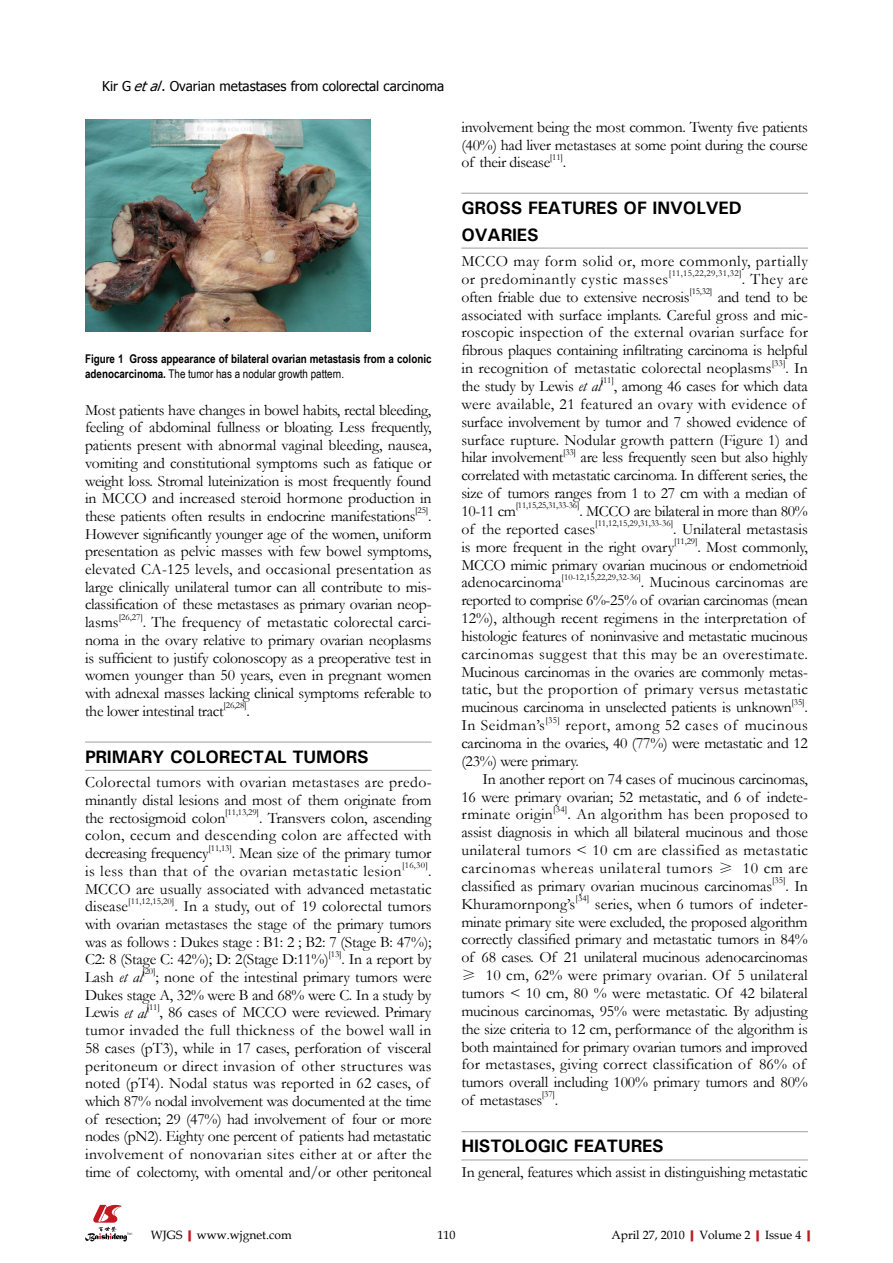
<style>
.page{position:relative;width:893px;height:1263px;background:#fff}
.page>*{position:absolute;margin:0;border:0;box-sizing:border-box;transform-origin:0 0}
.t1{font:700 18px/27px "Univers";letter-spacing:-.01em;color:#000}
.t2{font:15.75px/17.9px "Garamond";letter-spacing:-.015em;color:#000;text-align:justify}
.t3{font:15.75px/17.7px "Garamond";letter-spacing:.03em;color:#000}
.t4{font:15.75px "Garamond";letter-spacing:.01em;color:#000}
.t5{font:15.75px "Garamond";letter-spacing:.035em;color:#000}
.t6{font:13.5px "Tahoma";color:#000}
.t7{font:700 12px/15px "Arial Narrow";color:#000}
.t8{font:12px "Book Antiqua";color:#000}
.t9{font:9.15px "Garamond";color:#000}
.t10{font:9.15px "Garamond";letter-spacing:.035em;color:#000}
.t11{font:9.15px "Garamond";letter-spacing:-.02em;color:#000}
.s1{font-style:italic}
.s2{font-weight:400}
.s3{font-family:"Sim Sun";font-size:14.25px}
.s4{font-weight:700;color:#c01920}
</style>
<div class="page">
<svg style="left:85px;top:1205px;width:48px;height:36px"></svg>
<img style="left:85px;top:119px;width:286px;height:212px">
<hr style="left:461px;top:193px;width:347px;height:1px;background:#9f9fa0">
<hr style="left:461px;top:248px;width:347px;height:1px;background:#9f9fa0">
<hr style="left:85px;top:742px;width:347px;height:1px;background:#9f9fa0">
<hr style="left:85px;top:770px;width:347px;height:1px;background:#9f9fa0">
<hr style="left:461px;top:1131px;width:347px;height:1px;background:#9f9fa0">
<hr style="left:461px;top:1160px;width:347px;height:1px;background:#9f9fa0">
<p class="t6" style="left:102px;top:77px;width:344px">Kir G <span class="s1">etal</span>. Ovarian metastases from colorectal carcinoma</p>
<p class="t7" style="left:85px;top:351px;width:348px">Figure 1 Gross appearance of bilateral ovarian metastasis from a colonic adenocarcinoma. <span class="s2">The tumor has a nodular growth pattern.</span></p>
<p class="t2" style="left:85px;top:400px;width:348px">Most patients have changes in bowel habits, rectal bleeding, feeling of abdominal fullness or bloating. Less frequently, patients present with abnormal vaginal bleeding, nausea, vomiting and constitutional symptoms such as fatique or weight loss. Stromal luteinization is most frequently found in MCCO and increased steroid hormone production in these patients often results in endocrine manifestations</p>
<p class="t9" style="left:415px;top:504px;width:15px">[25]</p>
<p class="t2" style="left:85px;top:507px;width:348px;text-indent:343px">.<br>However significantly younger age of the women, uniform presentation as pelvic masses with few bowel symptoms, elevated CA-125 levels, and occasional presentation as large clinically unilateral tumor can all contribute to mis&shy;classification of these metastases as primary ovarian neop&shy;lasms</p>
<p class="t9" style="left:119px;top:610px;width:26px">[26,27]</p>
<p class="t2" style="left:85px;top:613px;width:348px;text-indent:58px">. The frequency of metastatic colorectal carci&shy;noma in the ovary relative to primary ovarian neoplasms is sufficient to justify colonoscopy as a preoperative test in women younger than 50 years, even in pregnant women with adnexal masses lacking clinical symptoms referable to the lower intestinal tract</p>
<p class="t9" style="left:224px;top:699px;width:25px">[26,28]</p>
<p class="t2" style="left:246px;top:701px;width:5px">.</p>
<p class="t1" style="left:85px;top:743px;width:285px">PRIMARY COLORECTAL TUMORS</p>
<p class="t2" style="left:85px;top:773px;width:348px">Colorectal tumors with ovarian metastases are predo&shy;minantly distal lesions and most of them originate from the rectosigmoid colon</p>
<p class="t9" style="left:225px;top:806px;width:35px">[11,13,29]</p>
<p class="t2" style="left:85px;top:808px;width:348px;text-indent:174px">. Transvers colon, ascending colon, cecum and descending colon are affected with decreasing frequency</p>
<p class="t9" style="left:209px;top:841px;width:25px">[11,13]</p>
<p class="t3" style="left:85px;top:844px;width:348px;text-indent:147px">. Mean size of the primary tumor is less than that of the ovarian metastatic lesion</p>
<p class="t9" style="left:402px;top:859px;width:27px">[16,30]</p>
<p class="t2" style="left:85px;top:862px;width:348px;text-indent:343px">.<br>MCCO are usually associated with advanced metastatic disease</p>
<p class="t9" style="left:128px;top:895px;width:48px">[11,12,15,20]</p>
<p class="t2" style="left:85px;top:897px;width:348px;text-indent:89px">. In a study, out of 19 colorectal tumors with ovarian metastases the stage of the primary tumors was as follows : Dukes stage : B1: 2 ; B2: 7 (Stage B: 47%); C2: 8 (Stage C: 42%); D: 2(Stage D:11%)</p>
<p class="t9" style="left:329px;top:948px;width:15px">[13]</p>
<p class="t2" style="left:342px;top:950px;width:91px">. In a report by</p>
<p class="t2" style="left:85px;top:968px;width:59px">Lash <span class="s1">et al</span></p>
<p class="t9" style="left:142px;top:965px;width:15px">[20]</p>
<p class="t2" style="left:85px;top:968px;width:348px;text-indent:71px">; none of the intestinal primary tumors were Dukes stage A, 32% were B and 68% were C. In a study by Lewis <span class="s1">et al</span></p>
<p class="t9" style="left:147px;top:1001px;width:15px">[11]</p>
<p class="t2" style="left:85px;top:1003px;width:348px;text-align:left;text-indent:75px">, 86 cases of MCCO were reviewed. Primary tumor invaded the full thickness of the bowel wall in 58 cases (pT3), while in 17 cases, perforation of visceral peritoneum or direct invasion of other structures was noted (pT4). Nodal status was reported in 62 cases, of which 87% nodal involvement was documented at the time of resection; 29 (47%) had involvement of four or more nodes (pN2). Eighty one percent of patients had metastatic involvement of nonovarian sites either at or after the time of colectomy, with omental and/or other peritoneal</p>
<p class="t2" style="left:461px;top:118px;width:348px">involvement being the most common. Twenty five patients (40%) had liver metastases at some point during the course of their disease</p>
<p class="t9" style="left:550px;top:151px;width:15px">[11]</p>
<p class="t2" style="left:563px;top:153px;width:5px">.</p>
<p class="t1" style="left:461px;top:194px;width:282px">GROSS FEATURES OF INVOLVED<br>OVARIES</p>
<p class="t3" style="left:461px;top:252px;width:348px">MCCO may form solid or, more commonly, partially or predominantly cystic masses</p>
<p class="t10" style="left:669px;top:267px;width:74px">[11,15,22,29,31,32]</p>
<p class="t2" style="left:742px;top:270px;width:68px">. They are</p>
<p class="t2" style="left:461px;top:287px;width:230px">often friable due to extensive necrosis</p>
<p class="t9" style="left:689px;top:285px;width:25px">[15,32]</p>
<p class="t2" style="left:461px;top:287px;width:348px;text-indent:256px">and tend to be associated with surface implants. Careful gross and mic&shy;roscopic inspection of the external ovarian surface for fibrous plaques containing infiltrating carcinoma is helpful in recognition of metastatic colorectal neoplasms</p>
<p class="t9" style="left:772px;top:356px;width:15px">[33]</p>
<p class="t2" style="left:785px;top:359px;width:24px">. In</p>
<p class="t2" style="left:461px;top:377px;width:141px">the study by Lewis <span class="s1">et al</span></p>
<p class="t9" style="left:601px;top:374px;width:15px">[11]</p>
<p class="t2" style="left:461px;top:377px;width:348px;text-align:left;text-indent:152px">, among 46 cases for which data were available, 21 featured an ovary with evidence of surface involvement by tumor and 7 showed evidence of surface rupture. Nodular growth pattern (Figure 1) and hilar involvement</p>
<p class="t9" style="left:563px;top:446px;width:15px">[33]</p>
<p class="t2" style="left:461px;top:448px;width:348px;text-align:left;text-indent:119px">are less frequently seen but also highly correlated with metastatic carcinoma. In different series, the size of tumors ranges from 1 to 27 cm with a median of 10-11 cm</p>
<p class="t11" style="left:516px;top:499px;width:65px">[11,15,25,31,33-36]</p>
<p class="t2" style="left:461px;top:502px;width:348px;text-indent:118px">. MCCO are bilateral in more than 80% of the reported cases</p>
<p class="t9" style="left:595px;top:517px;width:80px">[11,12,15,29,31,33-36]</p>
<p class="t2" style="left:461px;top:519px;width:348px;text-indent:212px">. Unilateral metastasis is more frequent in the right ovary</p>
<p class="t9" style="left:674px;top:535px;width:25px">[11,29]</p>
<p class="t2" style="left:461px;top:537px;width:348px;text-indent:236px">. Most commonly, MCCO mimic primary ovarian mucinous or endometrioid adenocarcinoma</p>
<p class="t9" style="left:562px;top:571px;width:81px">[10-12,15,22,29,32-36]</p>
<p class="t2" style="left:461px;top:573px;width:348px;text-align:left;text-indent:179px">. Mucinous carcinomas are reported to comprise 6%-25% of ovarian carcinomas (mean 12%), although recent regimens in the interpretation of histologic features of noninvasive and metastatic mucinous carcinomas suggest that this may be an overestimate.<br>Mucinous carcinomas in the ovaries are commonly metas&shy;tatic, but the proportion of primary versus metastatic mucinous carcinoma in unselected patients is unknown</p>
<p class="t9" style="left:792px;top:696px;width:15px">[35]</p>
<p class="t2" style="left:804px;top:698px;width:5px">.</p>
<p class="t5" style="left:461px;top:715px;width:85px">In Seidman’s</p>
<p class="t9" style="left:545px;top:713px;width:16px">[35]</p>
<p class="t2" style="left:461px;top:716px;width:348px;text-indent:104px">report, among 52 cases of mucinous carcinoma in the ovaries, 40 (77%) were metastatic and 12 (23%) were primary.</p>
<p class="t2" style="left:461px;top:769px;width:348px;text-indent:21px">In another report on 74 cases of mucinous carcinomas, 16 were primary ovarian; 52 metastatic, and 6 of indete&shy;rminate origin</p>
<p class="t9" style="left:553px;top:803px;width:16px">[34]</p>
<p class="t2" style="left:461px;top:805px;width:348px;text-indent:106px">. An algorithm has been proposed to assist diagnosis in which all bilateral mucinous and those unilateral tumors &lt; 10 cm are classified as metastatic carcinomas whereas unilateral tumors <span class="s3">≥</span> 10 cm are classified as primary ovarian mucinous carcinomas</p>
<p class="t9" style="left:772px;top:874px;width:15px">[35]</p>
<p class="t2" style="left:785px;top:876px;width:24px">. In</p>
<p class="t4" style="left:461px;top:893px;width:115px">Khuramornpong’s</p>
<p class="t9" style="left:575px;top:892px;width:15px">[34]</p>
<p class="t2" style="left:461px;top:894px;width:348px;text-align:left;text-indent:134px">series, when 6 tumors of indeter&shy;minate primary site were excluded, the proposed algorithm correctly classified primary and metastatic tumors in 84% of 68 cases. Of 21 unilateral mucinous adenocarcinomas <span class="s3">≥</span> 10 cm, 62% were primary ovarian. Of 5 unilateral tumors &lt; 10 cm, 80 % were metastatic. Of 42 bilateral mucinous carcinomas, 95% were metastatic. By adjusting the size criteria to 12 cm, performance of the algorithm is both maintained for primary ovarian tumors and improved for metastases, giving correct classification of 86% of tumors overall including 100% primary tumors and 80% of metastases</p>
<p class="t9" style="left:542px;top:1088px;width:15px">[37]</p>
<p class="t2" style="left:555px;top:1091px;width:5px">.</p>
<p class="t1" style="left:461px;top:1132px;width:204px">HISTOLOGIC FEATURES</p>
<p class="t2" style="left:461px;top:1163px;width:348px">In general, features which assist in distinguishing metastatic</p>
<p class="t8" style="left:151px;top:1226px;width:142px">WJGS<span class="s4">|</span>www.wjgnet.com</p>
<p class="t8" style="left:437px;top:1226px;width:19px">110</p>
<p class="t8" style="left:611px;top:1226px;width:206px">April 27, 2010<span class="s4">|</span>Volume 2<span class="s4">|</span>Issue 4<span class="s4">|</span></p>
</div>
